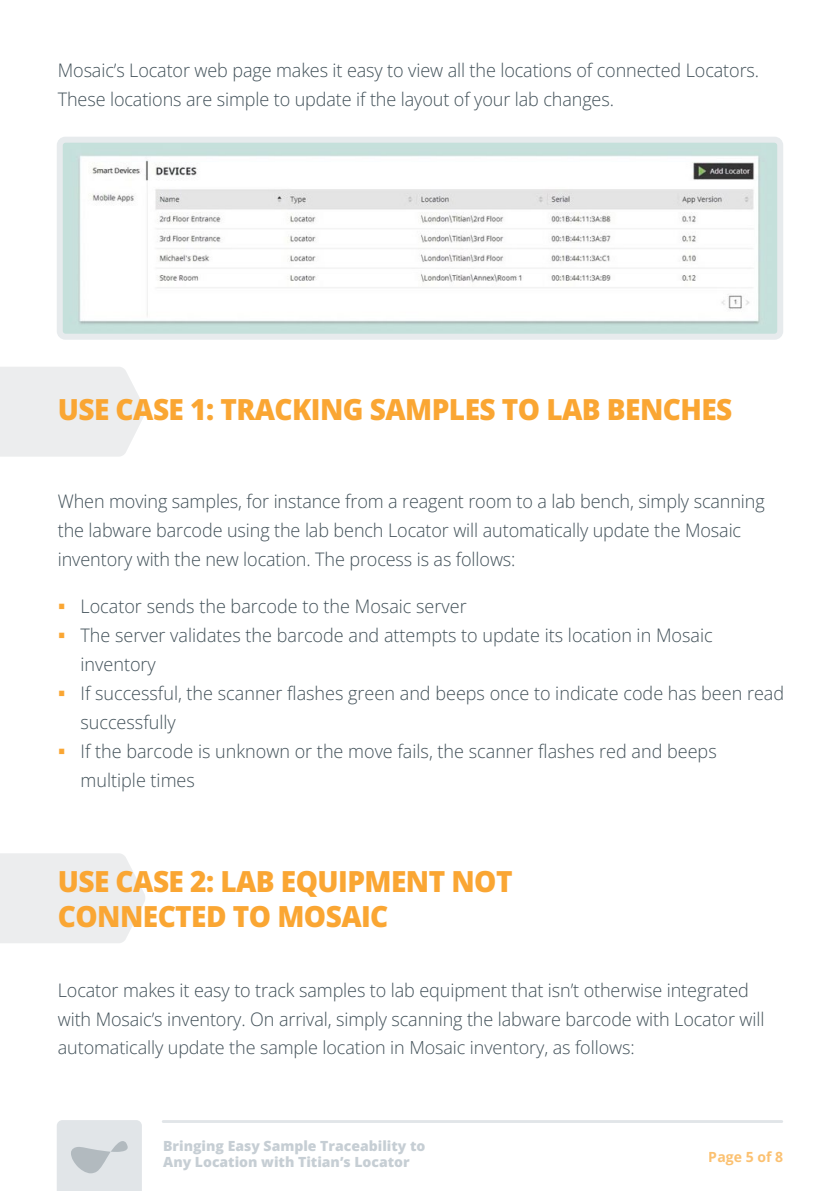
<style>
.page{position:relative;width:840px;height:1191px;background:#fff}
.page>*{position:absolute;margin:0;border:0;box-sizing:border-box;transform-origin:0 0}
.Section_Heading{font:800 29px "Open Sans";letter-spacing:-.02em;color:#faa633;scale:.96 1}
.t1{font:18.6px/29px "Open Sans";letter-spacing:-.005em;color:#425159;scale:.96 1}
.t2{font:18px "Open Sans";letter-spacing:-.005em;color:#425159}
.t3{font:800 14px/16.8px "Open Sans";color:#c6ced4}
.t4{font:700 14px "Open Sans";color:#faa633}
</style>
<div class="page">
<div style="left:0;top:853px;width:145px;height:90px;background:#ecedee"></div>
<div style="left:0;top:367px;width:145px;height:90px;background:#ecedee"></div>
<img style="left:64px;top:144px;width:711px;height:189px">
<div style="left:57px;top:137px;width:725px;height:203px;border:6px solid #e7ebed;border-radius:6px"></div>
<svg style="left:57px;top:1120px;width:85px;height:71px;background:#dadfe2"></svg>
<hr style="left:163px;top:1120px;width:618px;height:3px;background:#e1e5e8">
<p class="t1" style="left:58px;top:55px;width:731px">Mosaic’s Locator web page makes it easy to view all the locations of connected Locators.<br>These locations are simple to update if the layout of your lab changes.</p>
<p class="Section_Heading" style="left:58px;top:390px;width:704px">USE CASE 1: TRACKING SAMPLES TO LAB BENCHES</p>
<p class="t1" style="left:58px;top:486px;width:737px">When moving samples, for instance from a reagent room to a lab bench, simply scanning the labware barcode using the lab bench Locator will automatically update the Mosaic inventory with the new location. The process is as follows:</p>
<p class="t1" style="left:80px;top:591px;width:403px">Locator sends the barcode to the Mosaic server</p>
<p class="t1" style="left:80px;top:620px;width:659px">The server validates the barcode and attempts to update its location in Mosaic inventory</p>
<p class="t1" style="left:80px;top:678px;width:734px">If successful, the scanner flashes green and beeps once to indicate code has been read successfully</p>
<p class="t1" style="left:80px;top:736px;width:664px">If the barcode is unknown or the move fails, the scanner flashes red and beeps multiple times</p>
<p class="Section_Heading" style="left:58px;top:862px;width:475px">USE CASE 2: LAB EQUIPMENT NOT</p>
<p class="Section_Heading" style="left:58px;top:896px;width:346px">CONNECTED TO MOSAIC</p>
<p class="t1" style="left:58px;top:975px;width:737px">Locator makes it easy to track samples to lab equipment that isn’t otherwise integrated with Mosaic’s inventory. On arrival, simply scanning the labware barcode with Locator will</p>
<p class="t2" style="left:58px;top:1035px;width:578px">automatically update the sample location in Mosaic inventory, as follows:</p>
<p class="t3" style="left:163px;top:1136px;width:263px">Bringing Easy Sample Traceability to<br>Any Location with Titian’s Locator</p>
<p class="t4" style="left:708px;top:1147px;width:76px">Page 5 of 8</p>
</div>
